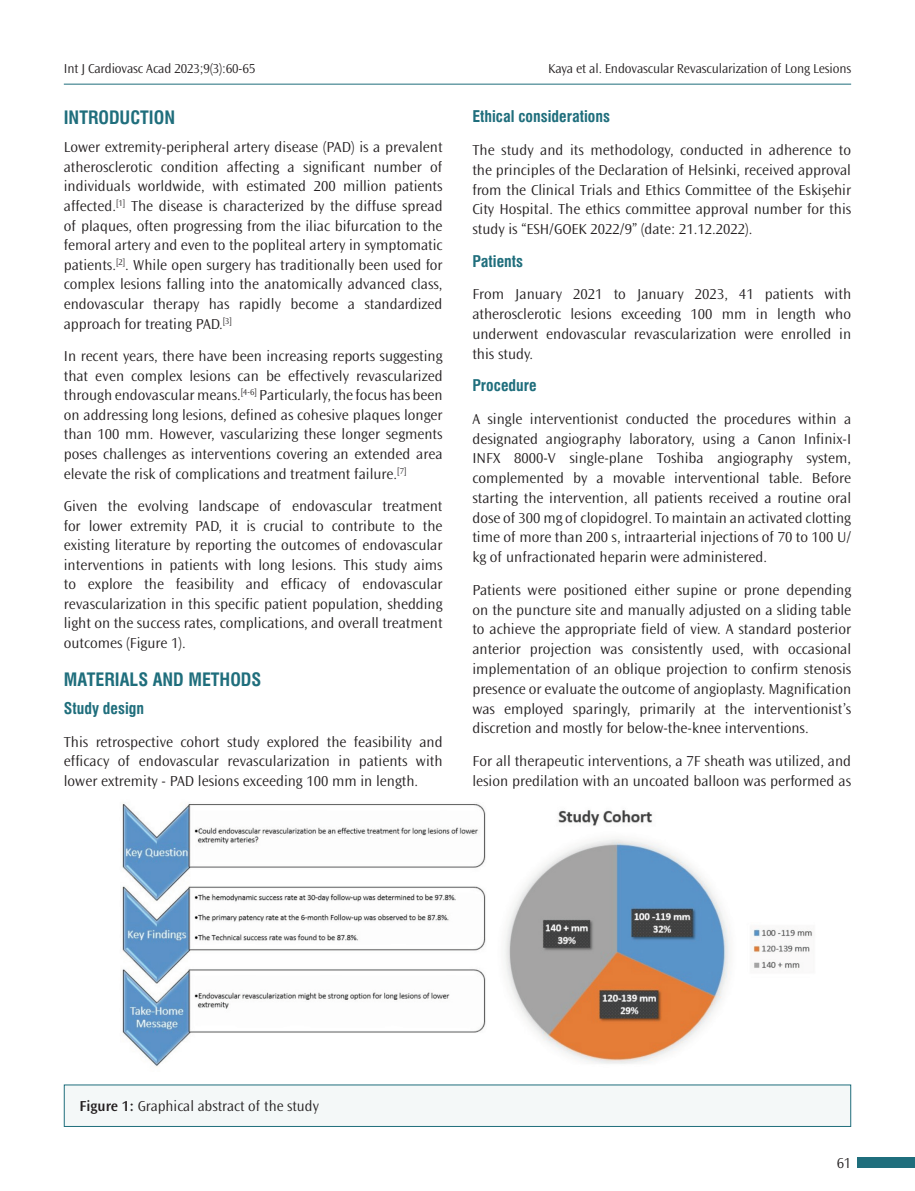
<style>
.page{position:relative;width:915px;height:1191px;background:#fff}
.page>*{position:absolute;margin:0;border:0;box-sizing:border-box;transform-origin:0 0}
.ARA_BASLIK{font:18px "Swiss Condensed Bold Tr";color:#1f6e7c}
.ARA_ARA{font:15.75px "Swiss Condensed Bold Tr";color:#1f6e7c}
.YAZI{font:300 15px/19.6px "Ocean Sans Std";color:#231f20;text-align:justify}
.RESİM-ALTI{font:300 15px "Ocean Sans Std";color:#231f20}
.t1{font:300 13.5px "Ocean Sans Std";letter-spacing:-.01em;color:#231f20}
.s1{font-weight:600}
</style>
<div class="page">
<div style="left:857px;top:1157px;width:57px;height:11px;background:#1f6e7c"></div>
<hr style="left:64px;top:84px;width:786px;height:1px;background:#1f6e7c">
<img style="left:122px;top:803px;width:691px;height:264px">
<div style="left:64px;top:1085px;width:786px;height:41px;background:#f4f8f8"></div>
<p class="t1" style="left:64px;top:61px;width:193px">Int J Cardiovasc Acad 2023;9(3):60-65</p>
<p class="t1" style="left:548px;top:61px;width:304px">Kaya et al. Endovascular Revascularization of Long Lesions</p>
<p class="ARA_BASLIK" style="left:64px;top:107px;width:113px">INTRODUCTION</p>
<p class="YAZI" style="left:64px;top:138px;width:380px">Lower extremity-peripheral artery disease (PAD) is a prevalent atherosclerotic condition affecting a significant number of individuals worldwide, with estimated 200 million patients affected.<sup>[1]</sup> The disease is characterized by the diffuse spread of plaques, often progressing from the iliac bifurcation to the femoral artery and even to the popliteal artery in symptomatic patients.<sup>[2]</sup>. While open surgery has traditionally been used for complex lesions falling into the anatomically advanced class, endovascular therapy has rapidly become a standardized approach for treating PAD.<sup>[3]</sup></p>
<p class="YAZI" style="left:64px;top:346px;width:380px">In recent years, there have been increasing reports suggesting that even complex lesions can be effectively revascularized through endovascular means.<sup>[4-6]</sup> Particularly, the focus has been on addressing long lesions, defined as cohesive plaques longer than 100 mm. However, vascularizing these longer segments poses challenges as interventions covering an extended area elevate the risk of complications and treatment failure.<sup>[7]</sup></p>
<p class="YAZI" style="left:64px;top:496px;width:380px">Given the evolving landscape of endovascular treatment for lower extremity PAD, it is crucial to contribute to the existing literature by reporting the outcomes of endovascular interventions in patients with long lesions. This study aims to explore the feasibility and efficacy of endovascular revascularization in this specific patient population, shedding light on the success rates, complications, and overall treatment outcomes (Figure 1).</p>
<p class="ARA_BASLIK" style="left:64px;top:669px;width:199px">MATERIALS AND METHODS</p>
<p class="ARA_ARA" style="left:64px;top:699px;width:82px">Study design</p>
<p class="YAZI" style="left:64px;top:732px;width:380px">This retrospective cohort study explored the feasibility and efficacy of endovascular revascularization in patients with lower extremity - PAD lesions exceeding 100 mm in length.</p>
<p class="ARA_ARA" style="left:472px;top:107px;width:139px">Ethical considerations</p>
<p class="YAZI" style="left:472px;top:140px;width:380px">The study and its methodology, conducted in adherence to the principles of the Declaration of Helsinki, received approval from the Clinical Trials and Ethics Committee of the Eskişehir City Hospital. The ethics committee approval number for this study is “ESH/GOEK 2022/9” (date: 21.12.2022).</p>
<p class="ARA_ARA" style="left:472px;top:251px;width:52px">Patients</p>
<p class="YAZI" style="left:472px;top:285px;width:380px">From January 2021 to January 2023, 41 patients with atherosclerotic lesions exceeding 100 mm in length who underwent endovascular revascularization were enrolled in this study.</p>
<p class="ARA_ARA" style="left:472px;top:376px;width:66px">Procedure</p>
<p class="YAZI" style="left:472px;top:409px;width:380px">A single interventionist conducted the procedures within a designated angiography laboratory, using a Canon Infinix-I INFX 8000-V single-plane Toshiba angiography system, complemented by a movable interventional table. Before starting the intervention, all patients received a routine oral dose of 300 mg of clopidogrel. To maintain an activated clotting time of more than 200 s, intraarterial injections of 70 to 100 U/ kg of unfractionated heparin were administered.</p>
<p class="YAZI" style="left:472px;top:580px;width:380px">Patients were positioned either supine or prone depending on the puncture site and manually adjusted on a sliding table to achieve the appropriate field of view. A standard posterior anterior projection was consistently used, with occasional implementation of an oblique projection to confirm stenosis presence or evaluate the outcome of angioplasty. Magnification was employed sparingly, primarily at the interventionist’s discretion and mostly for below-the-knee interventions.</p>
<p class="YAZI" style="left:472px;top:751px;width:380px">For all therapeutic interventions, a 7F sheath was utilized, and lesion predilation with an uncoated balloon was performed as</p>
<p class="RESİM-ALTI" style="left:80px;top:1098px;width:241px"><span class="s1">Figure 1:</span> Graphical abstract of the study</p>
<p class="YAZI" style="left:836px;top:1153px;width:16px">61</p>
</div>
